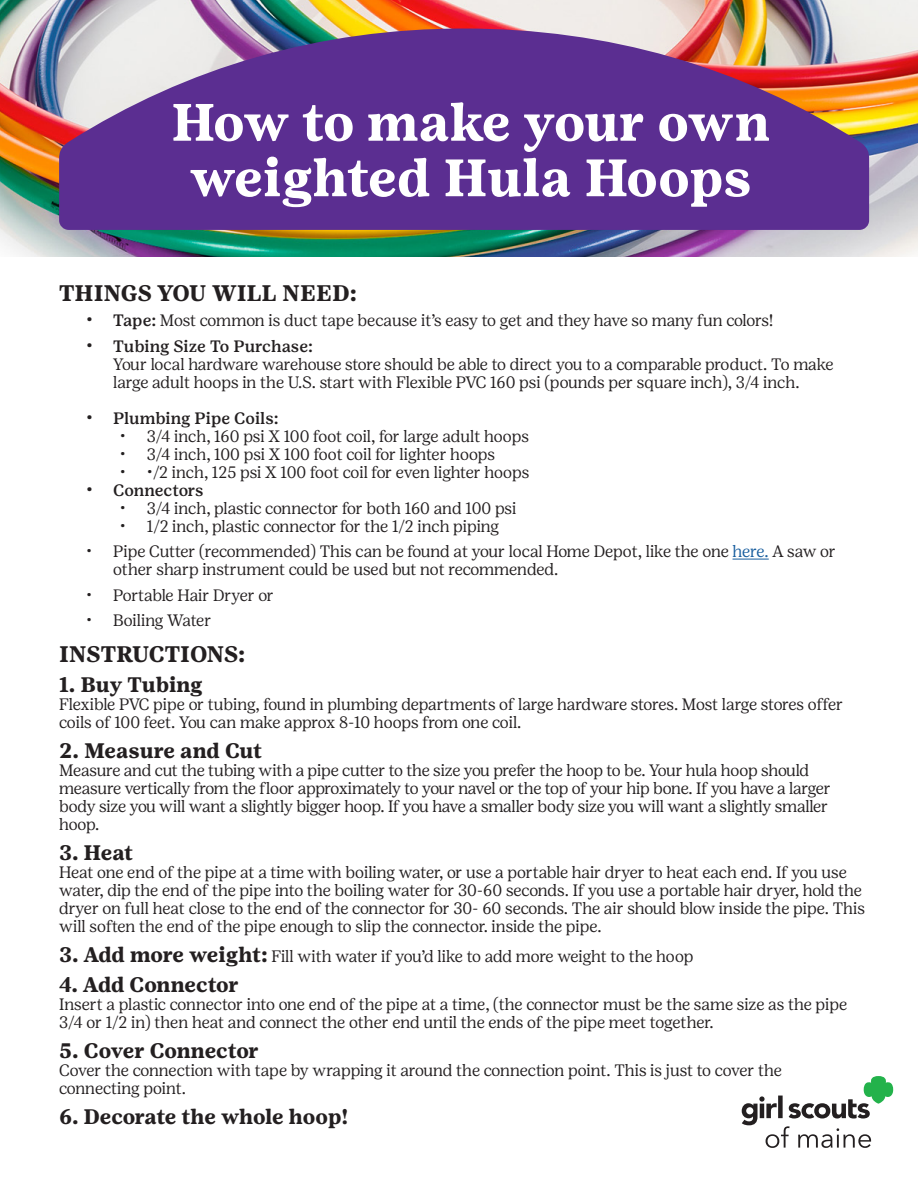
<style>
.page{position:relative;width:918px;height:1188px;background:#fff}
.page>*{position:absolute;margin:0;border:0;box-sizing:border-box;transform-origin:0 0}
.t1{font:700 52.5px "Girl Scout Text";color:#fff}
.t2{font:700 52.5px "Girl Scout Text";letter-spacing:-.02em;color:#fff}
.t3{font:700 22.5px "Girl Scout Text";color:#231f20}
.t4{font:700 21px "Girl Scout Text";letter-spacing:-.01em;color:#231f20}
.t5{font:300 16.5px/18px "Girl Scout Display";letter-spacing:-.01em;color:#231f20}
.t6{font:500 16.5px "Girl Scout Text";color:#231f20}
.s1{font-family:"Girl Scout Text";font-weight:500}
.s2{color:#175d9e}
.s3{font-family:"Girl Scout Text";font-weight:700;font-size:21px}
</style>
<div class="page">
<img style="left:0;top:0;width:918px;height:256px">
<hr style="left:733px;top:559px;width:36px;height:1px;background:#175d9e">
<svg style="left:59px;top:28px;width:810px;height:202px;background:#724693"></svg>
<svg style="left:742px;top:1076px;width:151px;height:72px"></svg>
<p class="t2" style="left:171px;top:90px;width:601px">How to make your own</p>
<p class="t1" style="left:190px;top:146px;width:563px">weighted Hula Hoops</p>
<p class="t3" style="left:59px;top:279px;width:299px">THINGS YOU WILL NEED:</p>
<p class="t5" style="left:86px;top:311px;width:689px"><span class="s1">• Tape:</span> Most common is duct tape because it’s easy to get and they have so many fun colors!</p>
<p class="t5" style="left:113px;top:337px;width:722px;text-indent:-27px"><span class="s1">• Tubing Size To Purchase:<br></span>Your local hardware warehouse store should be able to direct you to a comparable product. To make large adult hoops in the U.S. start with Flexible PVC 160 psi (pounds per square inch), 3/4 inch.</p>
<p class="t6" style="left:86px;top:408px;width:194px">• Plumbing Pipe Coils:</p>
<p class="t5" style="left:120px;top:427px;width:411px">• 3/4 inch, 160 psi X 100 foot coil, for large adult hoops</p>
<p class="t5" style="left:120px;top:445px;width:377px">• 3/4 inch, 100 psi X 100 foot coil for lighter hoops</p>
<p class="t5" style="left:120px;top:463px;width:411px">• •/2 inch, 125 psi X 100 foot coil for even lighter hoops</p>
<p class="t6" style="left:86px;top:480px;width:119px">• Connectors</p>
<p class="t5" style="left:120px;top:499px;width:398px">• 3/4 inch, plastic connector for both 160 and 100 psi</p>
<p class="t5" style="left:120px;top:517px;width:381px">• 1/2 inch, plastic connector for the 1/2 inch piping</p>
<p class="t5" style="left:113px;top:542px;width:724px;text-indent:-27px">• Pipe Cutter (recommended) This can be found at your local Home Depot, like the one <span class="s2">here.</span> A saw or other sharp instrument could be used but not recommended.</p>
<p class="t5" style="left:86px;top:586px;width:189px">• Portable Hair Dryer or</p>
<p class="t5" style="left:86px;top:611px;width:127px">• Boiling Water</p>
<p class="t3" style="left:59px;top:641px;width:188px">INSTRUCTIONS:</p>
<p class="t4" style="left:59px;top:672px;width:145px">1. Buy Tubing</p>
<p class="t5" style="left:59px;top:695px;width:785px">Flexible PVC pipe or tubing, found in plumbing departments of large hardware stores. Most large stores offer coils of 100 feet. You can make approx 8-10 hoops from one coil.</p>
<p class="t4" style="left:59px;top:738px;width:205px">2. Measure and Cut</p>
<p class="t5" style="left:59px;top:761px;width:773px">Measure and cut the tubing with a pipe cutter to the size you prefer the hoop to be. Your hula hoop should measure vertically from the floor approximately to your navel or the top of your hip bone. If you have a larger body size you will want a slightly bigger hoop. If you have a smaller body size you will want a slightly smaller hoop.</p>
<p class="t4" style="left:59px;top:840px;width:76px">3. Heat</p>
<p class="t5" style="left:59px;top:863px;width:807px">Heat one end of the pipe at a time with boiling water, or use a portable hair dryer to heat each end. If you use water, dip the end of the pipe into the boiling water for 30-60 seconds. If you use a portable hair dryer, hold the dryer on full heat close to the end of the connector for 30- 60 seconds. The air should blow inside the pipe. This will soften the end of the pipe enough to slip the connector. inside the pipe.</p>
<p class="t5" style="left:59px;top:947px;width:636px"><span class="s3">3. Add more weight:</span> Fill with water if you’d like to add more weight to the hoop</p>
<p class="t4" style="left:59px;top:972px;width:181px">4. Add Connector</p>
<p class="t5" style="left:59px;top:995px;width:790px">Insert a plastic connector into one end of the pipe at a time, (the connector must be the same size as the pipe<br>3/4 or 1/2 in) then heat and connect the other end until the ends of the pipe meet together.</p>
<p class="t4" style="left:59px;top:1038px;width:201px">5. Cover Connector</p>
<p class="t5" style="left:59px;top:1061px;width:724px">Cover the connection with tape by wrapping it around the connection point. This is just to cover the</p>
<p class="t5" style="left:59px;top:1079px;width:128px">connecting point.</p>
<p class="t4" style="left:59px;top:1104px;width:291px">6. Decorate the whole hoop!</p>
</div>
